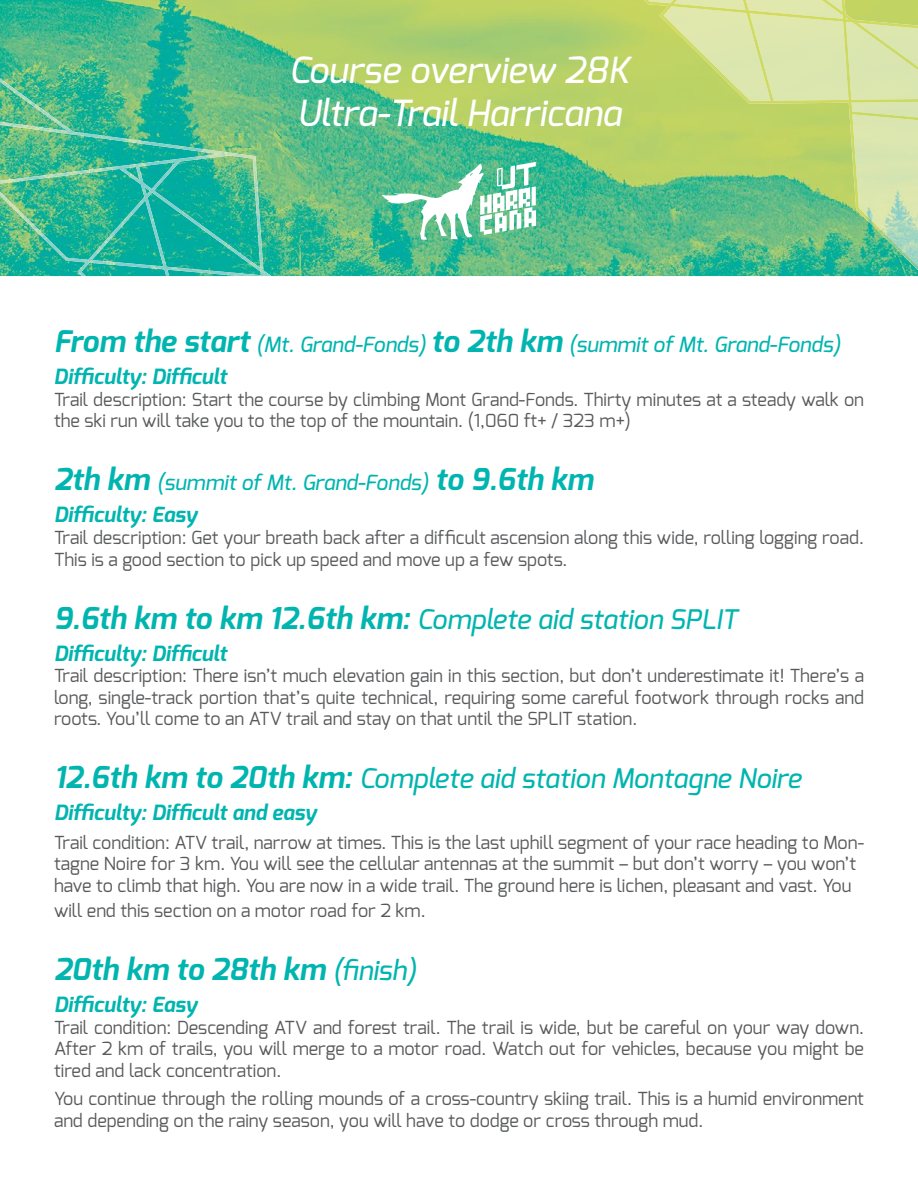
<style>
.page{position:relative;width:918px;height:1188px;background:#fff}
.page>*{position:absolute;margin:0;border:0;box-sizing:border-box;transform-origin:0 0}
.t1{font:italic 500 36px/43.2px "Exo";color:#fff}
.t2{font:italic 700 30px "Exo";color:#00b5af}
.t3{font:italic 500 27px "Exo";color:#00b5af}
.t4{font:italic 500 21px/32px "Exo";color:#00b5af}
.t5{font:italic 700 21px "Exo";color:#00b5af}
.t6{font:18px/21.6px "Exo";color:#58595b}
.s1{font-weight:700;font-size:30px}
.s2{font-weight:700}
.s3{font-weight:500;font-size:27px}
</style>
<div class="page">
<img style="left:0;top:0;width:636px;height:276px">
<img style="left:0;top:68px;width:271px;height:208px">
<img style="left:636px;top:0;width:282px;height:276px">
<svg style="left:382px;top:162px;width:154px;height:78px"></svg>
<h1 class="t1" style="left:289px;top:48px;width:341px">Course overview 28K<br>Ultra-Trail Harricana</h1>
<p class="t4" style="left:54px;top:329px;width:788px"><span class="s1">From the start</span> (Mt. Grand-Fonds) <span class="s1">to 2th km</span> (summit of Mt. Grand-Fonds)<br><span class="s2">Difficulty: Difficult</span></p>
<p class="t6" style="left:54px;top:389px;width:812px">Trail description: Start the course by climbing Mont Grand-Fonds. Thirty minutes at a steady walk on the ski run will take you to the top of the mountain. (1,060 ft+ / 323 m+)</p>
<p class="t4" style="left:54px;top:467px;width:540px"><span class="s1">2th km</span> (summit of Mt. Grand-Fonds) <span class="s1">to 9.6th km<br></span><span class="s2">Difficulty: Easy</span></p>
<p class="t6" style="left:54px;top:527px;width:812px">Trail description: Get your breath back after a difficult ascension along this wide, rolling logging road.<br>This is a good section to pick up speed and move up a few spots.</p>
<h3 class="t3" style="left:54px;top:602px;width:685px"><span class="s1">9.6th km to km 12.6th km:</span> Complete aid station SPLIT</h3>
<p class="t5" style="left:54px;top:640px;width:174px">Difficulty: Difficult</p>
<p class="t6" style="left:54px;top:665px;width:812px;text-align:justify">Trail description: There isn’t much elevation gain in this section, but don’t underestimate it! There’s a long, single-track portion that’s quite technical, requiring some careful footwork through rocks and roots. You’ll come to an ATV trail and stay on that until the SPLIT station.</p>
<h3 class="t3" style="left:54px;top:761px;width:749px"><span class="s1">12.6th km to 20th km:</span> Complete aid station Montagne Noire</h3>
<p class="t5" style="left:54px;top:799px;width:264px">Difficulty: Difficult and easy</p>
<p class="t6" style="left:54px;top:831px;width:812px">Trail condition: ATV trail, narrow at times. This is the last uphill segment of your race heading to Mon&shy;tagne Noire for 3 km. You will see the cellular antennas at the summit – but don’t worry – you won’t have to climb that high. You are now in a wide trail. The ground here is lichen, pleasant and vast. You</p>
<p class="t6" style="left:54px;top:900px;width:373px">will end this section on a motor road for 2 km.</p>
<h2 class="t2" style="left:54px;top:950px;width:364px">20th km to 28th km <span class="s3">(finish)</span></h2>
<p class="t5" style="left:54px;top:991px;width:145px">Difficulty: Easy</p>
<p class="t6" style="left:54px;top:1016px;width:812px;text-align:justify">Trail condition: Descending ATV and forest trail. The trail is wide, but be careful on your way down.<br>After 2 km of trails, you will merge to a motor road. Watch out for vehicles, because you might be tired and lack concentration.</p>
<p class="t6" style="left:54px;top:1088px;width:812px">You continue through the rolling mounds of a cross-country skiing trail. This is a humid environment and depending on the rainy season, you will have to dodge or cross through mud.</p>
</div>
